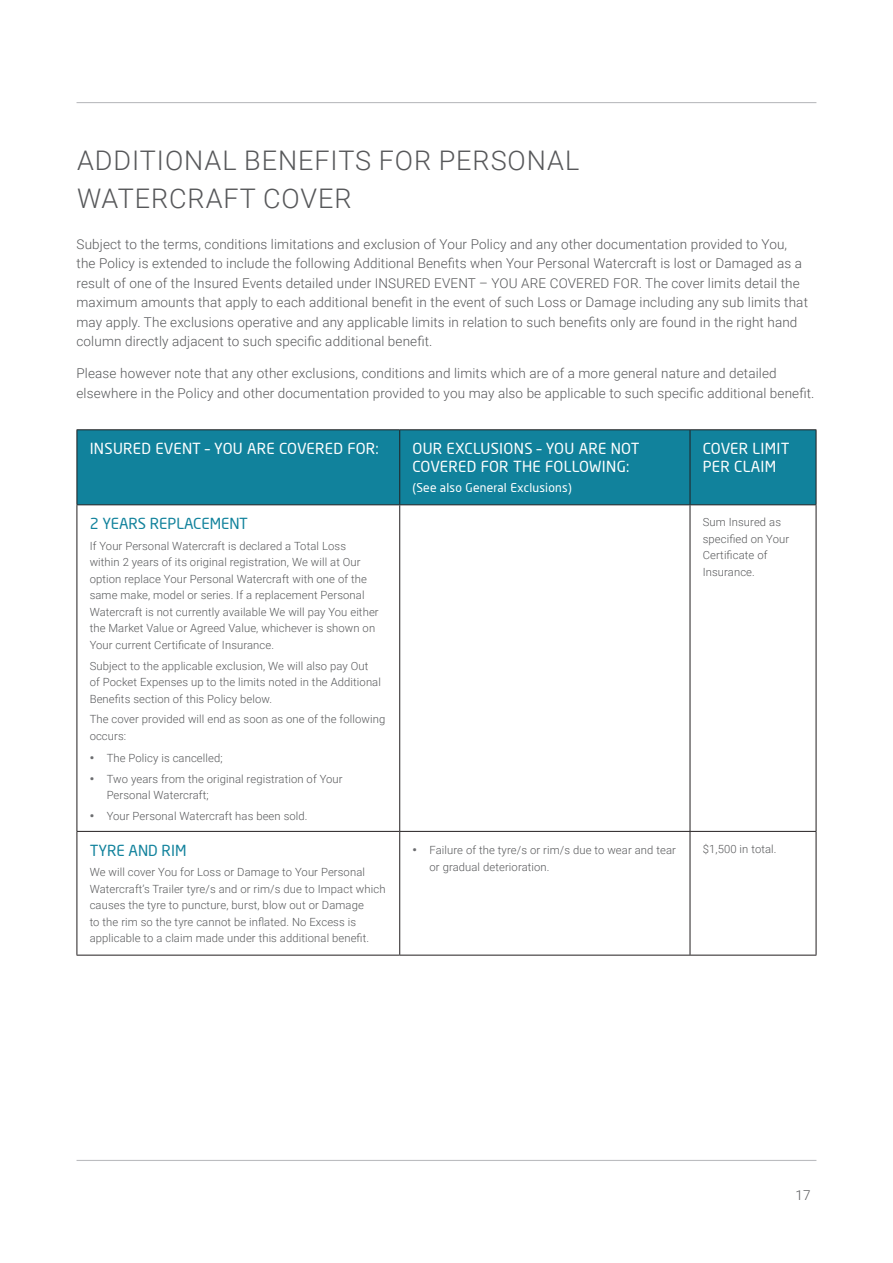
<style>
.page{position:relative;width:893px;height:1263px;background:#fff}
.page>*{position:absolute;margin:0;border:0;box-sizing:border-box;transform-origin:0 0}
.t1{font:300 27px/37.5px "Roboto";letter-spacing:.035em;color:#57585a}
.t2{font:15px/18px "Neo Sans Pro";letter-spacing:.02em;color:#fff}
.t3{font:15px "Neo Sans Pro";color:#11829c}
.t4{font:300 13.5px/19.5px "Roboto";letter-spacing:.01em;color:#57585a}
.t5{font:12px "Neo Sans Pro";letter-spacing:.02em;color:#fff}
.t6{font:300 11.25px/16.5px "Roboto";letter-spacing:.01em;color:#57585a}
.s1{font-weight:900;font-size:12px;color:#6c6d70}
</style>
<div class="page">
<hr style="left:77px;top:102px;width:739px;height:1px;background:#bcbdc0">
<hr style="left:77px;top:1160px;width:739px;height:1px;background:#bcbdc0">
<div style="left:78px;top:430px;width:738px;height:74px;background:#11829c"></div>
<hr style="left:77px;top:430px;width:1px;height:74px;background:#231f20">
<hr style="left:77px;top:429px;width:323px;height:1px;background:#231f20">
<hr style="left:399px;top:430px;width:1px;height:74px;background:#231f20">
<hr style="left:400px;top:429px;width:290px;height:1px;background:#231f20">
<hr style="left:690px;top:429px;width:126px;height:1px;background:#231f20">
<hr style="left:690px;top:430px;width:1px;height:74px;background:#231f20">
<hr style="left:816px;top:430px;width:1px;height:74px;background:#231f20">
<hr style="left:77px;top:505px;width:1px;height:326px;background:#231f20">
<hr style="left:77px;top:832px;width:1px;height:123px;background:#231f20">
<hr style="left:77px;top:504px;width:323px;height:1px;background:#231f20">
<hr style="left:77px;top:831px;width:323px;height:1px;background:#231f20">
<hr style="left:77px;top:955px;width:323px;height:1px;background:#231f20">
<hr style="left:399px;top:505px;width:1px;height:326px;background:#231f20">
<hr style="left:399px;top:832px;width:1px;height:123px;background:#231f20">
<hr style="left:400px;top:504px;width:290px;height:1px;background:#231f20">
<hr style="left:690px;top:504px;width:126px;height:1px;background:#231f20">
<hr style="left:690px;top:505px;width:1px;height:326px;background:#231f20">
<hr style="left:816px;top:505px;width:1px;height:326px;background:#231f20">
<hr style="left:690px;top:832px;width:1px;height:123px;background:#231f20">
<hr style="left:816px;top:832px;width:1px;height:123px;background:#231f20">
<hr style="left:400px;top:831px;width:290px;height:1px;background:#231f20">
<hr style="left:690px;top:831px;width:126px;height:1px;background:#231f20">
<hr style="left:400px;top:955px;width:290px;height:1px;background:#231f20">
<hr style="left:690px;top:955px;width:126px;height:1px;background:#231f20">
<h1 class="t1" style="left:77px;top:141px;width:504px">ADDITIONAL BENEFITS FOR PERSONAL<br>WATERCRAFT COVER</h1>
<p class="t4" style="left:77px;top:234px;width:733px">Subject to the terms, conditions limitations and exclusion of Your Policy and any other documentation provided to You, the Policy is extended to include the following Additional Benefits when Your Personal Watercraft is lost or Damaged as a result of one of the Insured Events detailed under INSURED EVENT – YOU ARE COVERED FOR. The cover limits detail the maximum amounts that apply to each additional benefit in the event of such Loss or Damage including any sub limits that may apply. The exclusions operative and any applicable limits in relation to such benefits only are found in the right hand column directly adjacent to such specific additional benefit.</p>
<p class="t4" style="left:77px;top:363px;width:739px">Please however note that any other exclusions, conditions and limits which are of a more general nature and detailed elsewhere in the Policy and other documentation provided to you may also be applicable to such specific additional benefit.</p>
<h2 class="t2" style="left:90px;top:439px;width:291px">INSURED EVENT – YOU ARE COVERED FOR:</h2>
<h2 class="t2" style="left:412px;top:439px;width:229px">OUR EXCLUSIONS – YOU ARE NOT<br>COVERED FOR THE FOLLOWING:</h2>
<p class="t5" style="left:412px;top:480px;width:161px">(See also General Exclusions)</p>
<h2 class="t3" style="left:90px;top:514px;width:160px">2 YEARS REPLACEMENT</h2>
<p class="t6" style="left:90px;top:537px;width:291px">If Your Personal Watercraft is declared a Total Loss within 2 years of its original registration, We will at Our option replace Your Personal Watercraft with one of the same make, model or series. If a replacement Personal Watercraft is not currently available We will pay You either the Market Value or Agreed Value, whichever is shown on Your current Certificate of Insurance.</p>
<p class="t6" style="left:90px;top:657px;width:293px">Subject to the applicable exclusion, We will also pay Out of Pocket Expenses up to the limits noted in the Additional<br>Benefits section of this Policy below.</p>
<p class="t6" style="left:90px;top:711px;width:297px">The cover provided will end as soon as one of the following occurs:</p>
<p class="t6" style="left:90px;top:749px;width:134px"><span class="s1">•</span> The Policy is cancelled;</p>
<p class="t6" style="left:107px;top:770px;width:237px;text-indent:-17px"><span class="s1">•</span> Two years from the original registration of Your<br>Personal Watercraft;</p>
<p class="t6" style="left:90px;top:807px;width:219px"><span class="s1">•</span> Your Personal Watercraft has been sold.</p>
<h2 class="t2" style="left:703px;top:439px;width:88px">COVER LIMIT<br>PER CLAIM</h2>
<p class="t6" style="left:703px;top:513px;width:88px">Sum Insured as specified on Your<br>Certificate of<br>Insurance.</p>
<h2 class="t3" style="left:90px;top:841px;width:98px">TYRE AND RIM</h2>
<p class="t6" style="left:90px;top:864px;width:297px">We will cover You for Loss or Damage to Your Personal Watercraft’s Trailer tyre/s and or rim/s due to Impact which causes the tyre to puncture, burst, blow out or Damage<br>to the rim so the tyre cannot be inflated. No Excess is applicable to a claim made under this additional benefit.</p>
<p class="t6" style="left:429px;top:841px;width:248px;text-indent:-17px"><span class="s1">•</span> Failure of the tyre/s or rim/s due to wear and tear or gradual deterioration.</p>
<p class="t6" style="left:703px;top:840px;width:75px">$1,500 in total.</p>
<p class="t4" style="left:795px;top:1184px;width:17px">17</p>
</div>
